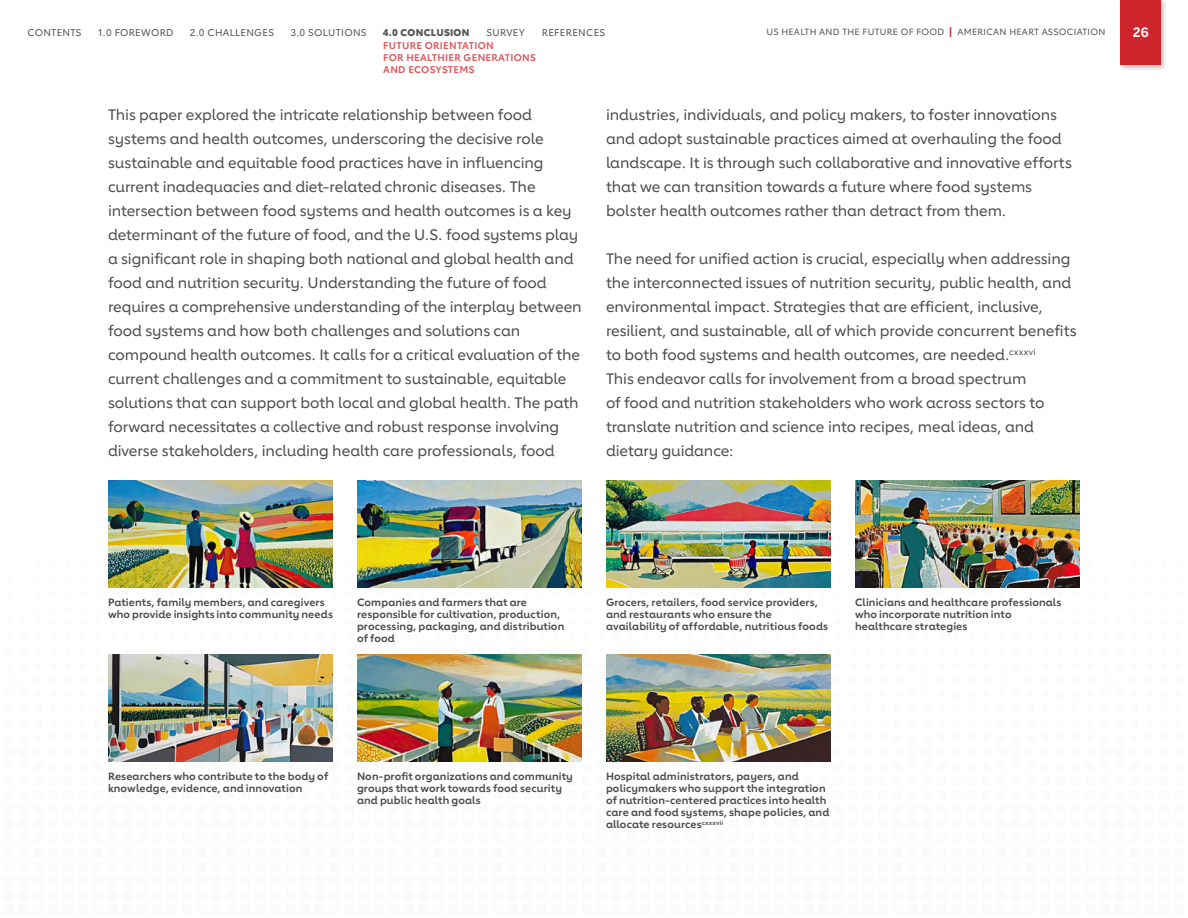
<style>
.page{position:relative;width:1188px;height:918px;background:#fff}
.page>*{position:absolute;margin:0;border:0;box-sizing:border-box;transform-origin:0 0}
.t1{font:500 15px/24px "Lub Dub";letter-spacing:-.005em;color:#4d4d4f}
.t2{font:700 13.5px "Lub Dub";color:#fff}
.t3{font:700 10.5px/12px "Lub Dub";letter-spacing:.01em;color:#4d4d4f}
.t4{font:500 9.75px "Lub Dub";letter-spacing:.03em;color:#5a5758}
.t5{font:700 9.75px/12px "Lub Dub";letter-spacing:.03em;color:#db5b60}
.t6{font:800 9.75px "Lub Dub";letter-spacing:.03em;color:#5a5758}
.t7{font:500 9px "Lub Dub";letter-spacing:.03em;color:#5a5758}
.s1{font-weight:700;font-size:10.5px;color:#ce242b}
</style>
<div class="page">
<img style="left:108px;top:480px;width:225px;height:108px">
<img style="left:606px;top:480px;width:225px;height:108px">
<img style="left:108px;top:654px;width:225px;height:108px">
<img style="left:606px;top:654px;width:225px;height:108px">
<img style="left:357px;top:654px;width:225px;height:108px">
<img style="left:855px;top:480px;width:225px;height:108px">
<img style="left:357px;top:480px;width:225px;height:108px">
<div style="left:1118px;top:0;width:50px;height:71px;background:#231f20;opacity:.3"></div>
<div style="left:1120px;top:0;width:41px;height:65px;background:#ce242b"></div>
<p class="t4" style="left:27px;top:27px;width:56px">CONTENTS</p>
<p class="t4" style="left:98px;top:27px;width:77px">1.0 FOREWORD</p>
<p class="t4" style="left:190px;top:27px;width:86px">2.0 CHALLENGES</p>
<p class="t4" style="left:290px;top:27px;width:78px">3.0 SOLUTIONS</p>
<p class="t4" style="left:487px;top:27px;width:40px">SURVEY</p>
<p class="t4" style="left:542px;top:27px;width:65px">REFERENCES</p>
<p class="t2" style="left:1133px;top:24px;width:17px">26</p>
<p class="t5" style="left:383px;top:39px;width:154px">FUTURE ORIENTATION<br>FOR HEALTHIER GENERATIONS<br>AND ECOSYSTEMS</p>
<p class="t7" style="left:766px;top:27px;width:341px">US HEALTH AND THE FUTURE OF FOOD <span class="s1">|</span> AMERICAN HEART ASSOCIATION</p>
<p class="t6" style="left:383px;top:27px;width:88px">4.0 CONCLUSION</p>
<p class="t1" style="left:108px;top:103px;width:475px">This paper explored the intricate relationship between food systems and health outcomes, underscoring the decisive role sustainable and equitable food practices have in influencing current inadequacies and diet-related chronic diseases. The intersection between food systems and health outcomes is a key determinant of the future of food, and the U.S. food systems play a significant role in shaping both national and global health and food and nutrition security. Understanding the future of food requires a comprehensive understanding of the interplay between food systems and how both challenges and solutions can compound health outcomes. It calls for a critical evaluation of the current challenges and a commitment to sustainable, equitable solutions that can support both local and global health. The path forward necessitates a collective and robust response involving diverse stakeholders, including health care professionals, food</p>
<p class="t1" style="left:606px;top:103px;width:467px">industries, individuals, and policy makers, to foster innovations and adopt sustainable practices aimed at overhauling the food landscape. It is through such collaborative and innovative efforts that we can transition towards a future where food systems bolster health outcomes rather than detract from them.</p>
<p class="t1" style="left:606px;top:247px;width:472px">The need for unified action is crucial, especially when addressing the interconnected issues of nutrition security, public health, and environmental impact. Strategies that are efficient, inclusive, resilient, and sustainable, all of which provide concurrent benefits to both food systems and health outcomes, are needed.<sup>cxxxvi<br></sup>This endeavor calls for involvement from a broad spectrum<br>of food and nutrition stakeholders who work across sectors to translate nutrition and science into recipes, meal ideas, and dietary guidance:</p>
<p class="t3" style="left:108px;top:596px;width:227px">Patients, family members, and caregivers who provide insights into community needs</p>
<p class="t3" style="left:606px;top:596px;width:224px">Grocers, retailers, food service providers, and restaurants who ensure the availability of affordable, nutritious foods</p>
<p class="t3" style="left:357px;top:596px;width:209px">Companies and farmers that are responsible for cultivation, production, processing, packaging, and distribution of food</p>
<p class="t3" style="left:855px;top:596px;width:208px">Clinicians and healthcare professionals who incorporate nutrition into healthcare strategies</p>
<p class="t3" style="left:108px;top:770px;width:222px">Researchers who contribute to the body of knowledge, evidence, and innovation</p>
<p class="t3" style="left:357px;top:770px;width:217px">Non-profit organizations and community groups that work towards food security and public health goals</p>
<p class="t3" style="left:606px;top:770px;width:225px">Hospital administrators, payers, and policymakers who support the integration of nutrition-centered practices into health care and food systems, shape policies, and allocate resources<sup>cxxxvii</sup></p>
</div>
